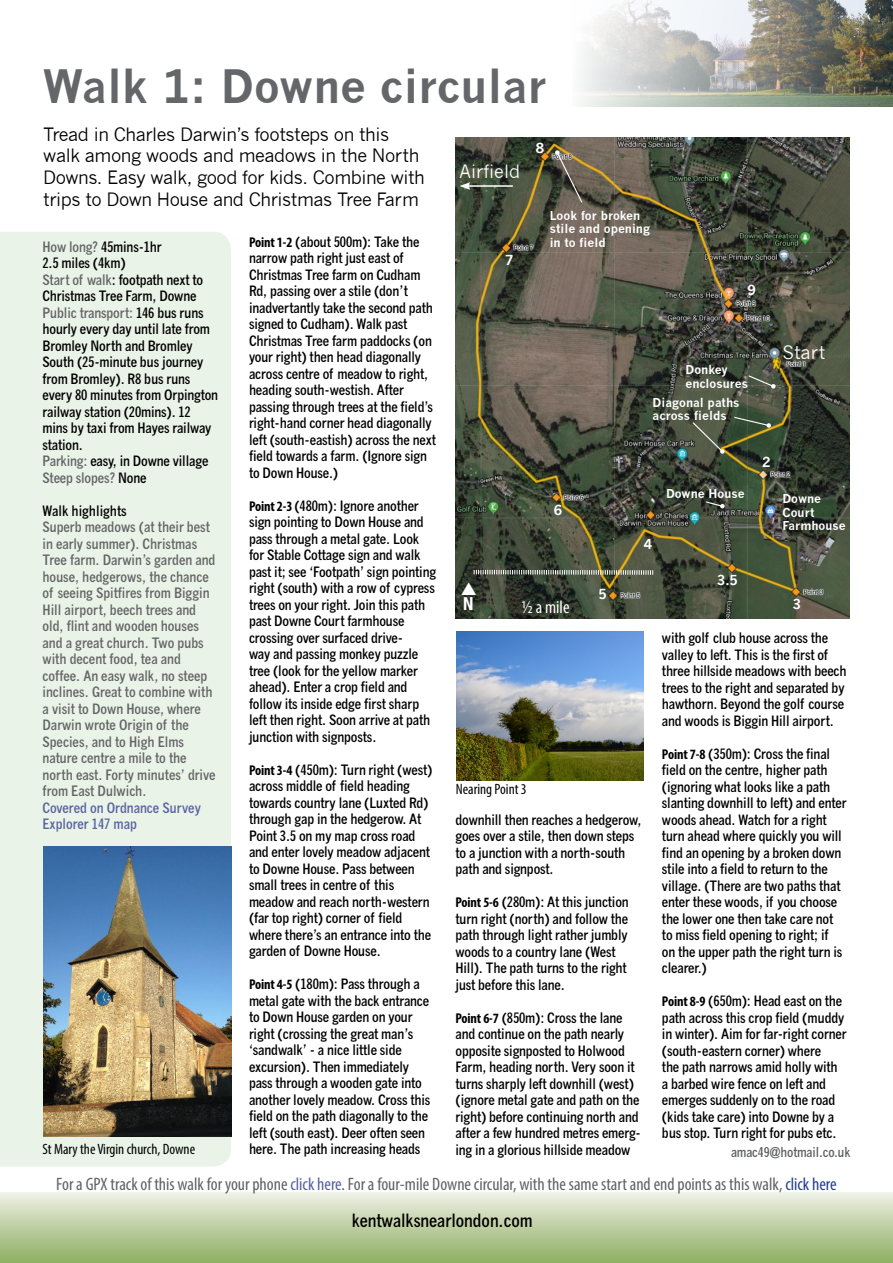
<style>
.page{position:relative;width:893px;height:1263px;background:#fff}
.page>*{position:absolute;margin:0;border:0;box-sizing:border-box;transform-origin:0 0}
.t1{font:700 45px "News Gothic";color:#656669}
.t2{font:18px/21.6px "News Gothic";letter-spacing:-.025em;color:#000}
.t3{font:condensed 18px "Myriad Pro";color:#616264}
.t4{font:700 condensed 18px "News Gothic";color:#000}
.t5{font:18px "News Gothic";color:#fff}
.t6{font:condensed 18px "Myriad Pro";color:#fff}
.t7{font:700 condensed 18px "Helvetica Neue";color:#fff}
.t8{font:condensed 15px "Myriad Pro";color:#000}
.t9{font:700 condensed 14.25px/16.5px "News Gothic";letter-spacing:-.01em;color:#000}
.t10{font:700 condensed 14.25px/16.5px "News Gothic";color:#636466}
.t11{font:700 condensed 14.25px/16.5px "News Gothic";color:#5962a2}
.t12{font:700 condensed 13.5px "News Gothic";letter-spacing:-.01em;color:#5f6062}
.t13{font:700 13.5px "News Gothic";color:#fff}
.t14{font:700 12px/13.5px "News Gothic";color:#fff}
.s1{color:#636466}
.s2{font-family:"Myriad Pro"}
.s3{color:#5761a2}
.s4{color:#25408f}
</style>
<div class="page">
<div style="left:0;top:232px;width:231px;height:934px;background:#eaf3e7"></div>
<div style="left:0;top:1193px;width:893px;height:70px;background:linear-gradient(to bottom,#eeefe4,#8eaf62)"></div>
<img style="left:455px;top:138px;width:395px;height:481px">
<svg style="left:474px;top:570px;width:179px;height:5px"></svg>
<img style="left:456px;top:632px;width:188px;height:148px">
<img style="left:43px;top:846px;width:188px;height:291px">
<hr style="left:468px;top:185px;width:45px;height:2px;background:#fff">
<svg style="left:460px;top:182px;width:10px;height:8px"></svg>
<svg style="left:747px;top:374px;width:29px;height:15px"></svg>
<svg style="left:704px;top:500px;width:21px;height:8px"></svg>
<svg style="left:733px;top:416px;width:38px;height:12px"></svg>
<svg style="left:691px;top:421px;width:34px;height:33px"></svg>
<svg style="left:555px;top:150px;width:28px;height:54px"></svg>
<img style="left:580px;top:0;width:313px;height:106px">
<svg style="left:461px;top:582px;width:15px;height:13px"></svg>
<h1 class="t1" style="left:43px;top:59px;width:505px">Walk 1: Downe circular</h1>
<p class="t2" style="left:43px;top:124px;width:383px">Tread in Charles Darwin’s footsteps on this walk among woods and meadows in the North Downs. Easy walk, good for kids. Combine with trips to Down House and Christmas Tree Farm</p>
<p class="t9" style="left:43px;top:238px;width:177px"><span class="s1">How long?</span> 45mins-1hr<br>2.5 miles (4km)<br><span class="s1">Start of walk</span>: footpath next to<br>Christmas Tree Farm, Downe<br><span class="s1">Public transport:</span> 146 bus runs hourly every day until late from<br>Bromley North and Bromley<br>South (25-minute bus journey from Bromley). R8 bus runs every 80 minutes from Orpington railway station (20mins). 12 mins by taxi from Hayes railway station.<br><span class="s1">Parking:</span> easy, in Downe village<br><span class="s1">Steep slopes?</span> None</p>
<p class="t9" style="left:43px;top:502px;width:86px">Walk highlights</p>
<p class="t10" style="left:43px;top:519px;width:174px">Superb meadows (at their best in early summer). Christmas<br>Tree farm. Darwin’s garden and house, hedgerows, the chance of seeing Spitfires from Biggin<br>Hill airport, beech trees and old, flint and wooden houses and a great church. Two pubs with decent food, tea and coffee. An easy walk, no steep inclines. Great to combine with a visit to Down House, where<br>Darwin wrote Origin of the<br>Species, and to High Elms nature centre a mile to the north east. Forty minutes’ drive from East Dulwich.</p>
<p class="t11" style="left:43px;top:799px;width:160px">Covered on Ordnance Survey<br>Explorer 147 map</p>
<p class="t8" style="left:43px;top:1140px;width:154px">St Mary the Virgin church, Downe</p>
<p class="t9" style="left:249px;top:233px;width:188px"><span class="s2">Point 1-2</span> (about 500m): Take the narrow path right just east of<br>Christmas Tree farm on Cudham<br>Rd, passing over a stile (don’t inadvertantly take the second path signed to Cudham). Walk past<br>Christmas Tree farm paddocks (on your right) then head diagonally across centre of meadow to right, heading south-westish. After passing through trees at the field’s right-hand corner head diagonally left (south-eastish) across the next field towards a farm. (Ignore sign to Down House.)</p>
<p class="t9" style="left:249px;top:497px;width:189px"><span class="s2">Point 2-3</span> (480m): Ignore another sign pointing to Down House and pass through a metal gate. Look for Stable Cottage sign and walk past it; see ‘Footpath’ sign pointing right (south) with a row of cypress trees on your right. Join this path past Downe Court farmhouse crossing over surfaced drive-<br>way and passing monkey puzzle tree (look for the yellow marker ahead). Enter a crop field and follow its inside edge first sharp left then right. Soon arrive at path junction with signposts.</p>
<p class="t9" style="left:249px;top:761px;width:185px"><span class="s2">Point 3-4</span> (450m): Turn right (west) across middle of field heading towards country lane (Luxted Rd) through gap in the hedgerow. At<br>Point 3.5 on my map cross road and enter lovely meadow adjacent to Downe House. Pass between small trees in centre of this meadow and reach north-western (far top right) corner of field where there’s an entrance into the garden of Downe House.</p>
<p class="t9" style="left:249px;top:976px;width:183px"><span class="s2">Point 4-5</span> (180m): Pass through a metal gate with the back entrance to Down House garden on your right (crossing the great man’s ‘sandwalk’ - a nice little side excursion). Then immediately pass through a wooden gate into another lovely meadow. Cross this field on the path diagonally to the left (south east). Deer often seen here. The path increasing heads</p>
<p class="t5" style="left:460px;top:161px;width:62px">Airfield</p>
<p class="t13" style="left:505px;top:252px;width:10px">7</p>
<p class="t13" style="left:536px;top:140px;width:10px">8</p>
<p class="t14" style="left:550px;top:208px;width:102px">Look for broken stile and opening in to field</p>
<p class="t13" style="left:748px;top:282px;width:10px">9</p>
<p class="t7" style="left:463px;top:592px;width:12px">N</p>
<p class="t13" style="left:554px;top:502px;width:10px">6</p>
<p class="t6" style="left:522px;top:596px;width:49px">½ a mile</p>
<p class="t13" style="left:598px;top:585px;width:10px">5</p>
<p class="t14" style="left:685px;top:363px;width:64px">Donkey enclosures</p>
<p class="t14" style="left:653px;top:395px;width:88px">Diagonal paths across fields</p>
<p class="t14" style="left:666px;top:487px;width:80px">Downe House</p>
<p class="t13" style="left:644px;top:536px;width:10px">4</p>
<p class="t13" style="left:717px;top:572px;width:23px">3.5</p>
<p class="t5" style="left:782px;top:342px;width:45px">Start</p>
<p class="t13" style="left:762px;top:453px;width:10px">2</p>
<p class="t14" style="left:782px;top:492px;width:65px">Downe<br>Court<br>Farmhouse</p>
<p class="t13" style="left:793px;top:596px;width:10px">3</p>
<p class="t8" style="left:456px;top:780px;width:72px">Nearing Point 3</p>
<p class="t9" style="left:455px;top:811px;width:187px">downhill then reaches a hedgerow, goes over a stile, then down steps to a junction with a north-south path and signpost.</p>
<p class="t9" style="left:455px;top:894px;width:175px"><span class="s2">Point 5-6</span> (280m): At this junction turn right (north) and follow the path through light rather jumbly woods to a country lane (West<br>Hill). The path turns to the right just before this lane.</p>
<p class="t9" style="left:455px;top:1009px;width:187px"><span class="s2">Point 6-7</span> (850m): Cross the lane and continue on the path nearly opposite signposted to Holwood Farm, heading north. Very soon it turns sharply left downhill (west) (ignore metal gate and path on the right) before continuing north and after a few hundred metres emerg&shy;ing in a glorious hillside meadow</p>
<p class="t9" style="left:662px;top:629px;width:186px">with golf club house across the valley to left. This is the first of three hillside meadows with beech trees to the right and separated by hawthorn. Beyond the golf course and woods is Biggin Hill airport.</p>
<p class="t9" style="left:662px;top:745px;width:186px"><span class="s2">Point 7-8</span> (350m): Cross the final field on the centre, higher path (ignoring what looks like a path slanting downhill to left) and enter woods ahead. Watch for a right turn ahead where quickly you will find an opening by a broken down stile into a field to return to the village. (There are two paths that enter these woods, if you choose the lower one then take care not to miss field opening to right; if<br>on the upper path the right turn is clearer.)</p>
<p class="t9" style="left:662px;top:993px;width:186px"><span class="s2">Point 8-9</span> (650m): Head east on the path across this crop field (muddy in winter). Aim for far-right corner (south-eastern corner) where<br>the path narrows amid holly with a barbed wire fence on left and emerges suddenly on to the road (kids take care) into Downe by a bus stop. Turn right for pubs etc.</p>
<p class="t12" style="left:731px;top:1143px;width:121px">amac49@hotmail.co.uk</p>
<p class="t3" style="left:56px;top:1173px;width:782px">For a GPX track of this walk for your phone <span class="s3">click here</span>. For a four-mile Downe circular, with the same start and end points as this walk, <span class="s4">click here</span></p>
<p class="t4" style="left:352px;top:1209px;width:182px">kentwalksnearlondon.com</p>
</div>
